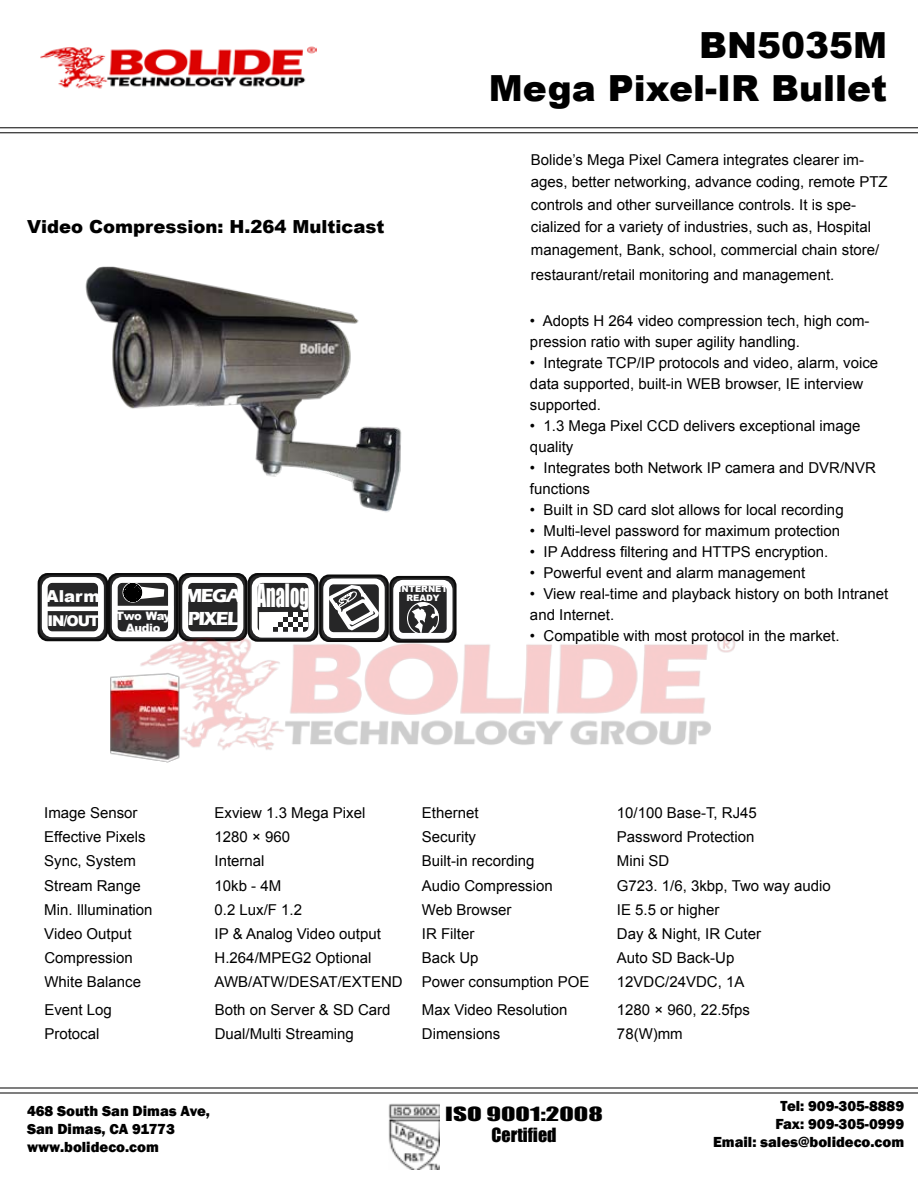
<style>
.page{position:relative;width:918px;height:1188px;background:#fff}
.page>*{position:absolute;margin:0;border:0;box-sizing:border-box;transform-origin:0 0}
.t1{font:900 36px/43.2px "Arial";color:#000;text-align:right}
.t2{font:29.4px "Impact";color:#fff;scale:.62 1}
.t3{font:900 18px "Arial";color:#000}
.t4{font:18px/21.6px "Impact";color:#000;text-align:center;scale:1.5 1}
.t5{font:900 16.5px "Arial";color:#fff}
.t6{font:15px/21px "Arial";color:#000}
.t7{font:800 15px/18px "Franklin Gothic";color:#000}
.t8{font:900 14.85px "Arial";color:#fff}
.t9{font:900 11.55px/11.6px "Arial";letter-spacing:-.035em;color:#fff}
.t10{font:900 8.85px/8.9px "Arial";color:#fff;text-align:center}
.s1{font-family:"Eras ITC";font-weight:700;font-size:19.5px}
</style>
<div class="page">
<svg style="left:531px;top:128px;width:35px;height:6px"></svg>
<svg style="left:698px;top:128px;width:220px;height:6px"></svg>
<img style="left:85px;top:266px;width:317px;height:246px">
<svg style="left:390px;top:577px;width:65px;height:65px"></svg>
<div style="left:389px;top:576px;width:68px;height:67px;border:2px solid #0c0c0c;border-radius:9px"></div>
<div style="left:393px;top:580px;width:60px;height:59px;border:6px solid #fff;border-radius:7px"></div>
<svg style="left:320px;top:576px;width:68px;height:65px"></svg>
<div style="left:319px;top:575px;width:70px;height:67px;border:2px solid #0c0c0c;border-radius:9px"></div>
<div style="left:323px;top:579px;width:62px;height:59px;border:6px solid #fff;border-radius:7px"></div>
<svg style="left:326px;top:583px;width:55px;height:9px"></svg>
<div style="left:249px;top:574px;width:68px;height:67px;background:#262627;border-radius:9px"></div>
<div style="left:247px;top:573px;width:71px;height:69px;border:2px solid #0c0c0c;border-radius:9px"></div>
<div style="left:252px;top:577px;width:62px;height:61px;border:6px solid #fff;border-radius:7px"></div>
<div style="left:179px;top:574px;width:67px;height:66px;background:#262627;border-radius:9px"></div>
<div style="left:178px;top:573px;width:69px;height:68px;border:2px solid #0c0c0c;border-radius:9px"></div>
<div style="left:182px;top:577px;width:61px;height:60px;border:6px solid #fff;border-radius:7px"></div>
<svg style="left:109px;top:574px;width:68px;height:66px"></svg>
<div style="left:108px;top:573px;width:70px;height:68px;border:2px solid #0c0c0c;border-radius:9px"></div>
<div style="left:112px;top:577px;width:62px;height:60px;border:6px solid #fff;border-radius:7px"></div>
<hr style="left:115px;top:606px;width:58px;height:4px;background:#fff">
<svg style="left:123px;top:582px;width:20px;height:21px"></svg>
<svg style="left:123px;top:583px;width:41px;height:19px"></svg>
<div style="left:39px;top:574px;width:68px;height:66px;background:#262627;border-radius:9px"></div>
<div style="left:38px;top:573px;width:70px;height:68px;border:2px solid #0c0c0c;border-radius:9px"></div>
<div style="left:42px;top:577px;width:62px;height:60px;border:6px solid #fff;border-radius:7px"></div>
<hr style="left:43px;top:607px;width:59px;height:4px;background:#fff">
<img style="left:110px;top:675px;width:26px;height:83px">
<img style="left:40px;top:46px;width:276px;height:43px">
<hr style="left:0;top:127px;width:918px;height:1px;background:#000">
<hr style="left:0;top:132px;width:918px;height:1px;background:#000">
<img style="left:136px;top:592px;width:600px;height:171px">
<img style="left:388px;top:1103px;width:51px;height:66px">
<hr style="left:0;top:1087px;width:918px;height:2px;background:#000">
<hr style="left:0;top:1092px;width:918px;height:2px;background:#000">
<p class="t3" style="left:27px;top:214px;width:359px">Video Compression: H.264 Multicast</p>
<p class="t5" style="left:46px;top:584px;width:55px">Alarm</p>
<p class="t8" style="left:48px;top:610px;width:54px">IN/OUT</p>
<h2 class="t2" style="left:184px;top:573px;width:202px"><sup>MEGA</sup> Analog</h2>
<p class="t9" style="left:126px;top:610px;width:114px;text-indent:-10px">Two Way <span class="s1">PIXEL<br></span>Audio</p>
<p class="t10" style="left:398px;top:584px;width:51px">INTERNET<br>READY</p>
<h1 class="t1" style="left:489px;top:22px;width:400px">BN5035M<br>Mega Pixel-IR Bullet</h1>
<p class="t6" style="left:531px;top:148px;width:358px;line-height:22.5px">Bolide’s Mega Pixel Camera integrates clearer im&shy;ages, better networking, advance coding, remote PTZ controls and other surveillance controls. It is spe&shy;cialized for a variety of industries, such as, Hospital management, Bank, school, commercial chain store/</p>
<p class="t6" style="left:531px;top:264px;width:305px">restaurant/retail monitoring and management.</p>
<p class="t6" style="left:530px;top:310px;width:341px">• Adopts H 264 video compression tech, high com&shy;pression ratio with super agility handling.</p>
<p class="t6" style="left:530px;top:352px;width:350px">• Integrate TCP/IP protocols and video, alarm, voice data supported, built-in WEB browser, IE interview supported.</p>
<p class="t6" style="left:530px;top:415px;width:332px">• 1.3 Mega Pixel CCD delivers exceptional image quality</p>
<p class="t6" style="left:530px;top:457px;width:347px">• Integrates both Network IP camera and DVR/NVR functions</p>
<p class="t6" style="left:530px;top:499px;width:315px">• Built in SD card slot allows for local recording</p>
<p class="t6" style="left:530px;top:520px;width:312px">• Multi-level password for maximum protection</p>
<p class="t6" style="left:530px;top:541px;width:300px">• IP Address filtering and HTTPS encryption.</p>
<p class="t6" style="left:530px;top:562px;width:277px">• Powerful event and alarm management</p>
<p class="t6" style="left:530px;top:583px;width:360px">• View real-time and playback history on both Intranet and Internet.</p>
<p class="t6" style="left:530px;top:625px;width:311px">• Compatible with most protocol in the market.</p>
<p class="t6" style="left:44px;top:802px;width:95px">Image Sensor</p>
<p class="t6" style="left:215px;top:802px;width:152px">Exview 1.3 Mega Pixel</p>
<p class="t6" style="left:422px;top:802px;width:58px">Ethernet</p>
<p class="t6" style="left:617px;top:802px;width:142px">10/100 Base-T, RJ45</p>
<p class="t6" style="left:44px;top:826px;width:103px">Effective Pixels</p>
<p class="t6" style="left:215px;top:826px;width:77px">1280 × 960</p>
<p class="t6" style="left:422px;top:826px;width:56px">Security</p>
<p class="t6" style="left:617px;top:826px;width:139px">Password Protection</p>
<p class="t6" style="left:44px;top:850px;width:93px">Sync, System</p>
<p class="t6" style="left:215px;top:850px;width:52px">Internal</p>
<p class="t6" style="left:422px;top:850px;width:114px">Built-in recording</p>
<p class="t6" style="left:617px;top:850px;width:54px">Mini SD</p>
<p class="t6" style="left:44px;top:876px;width:98px">Stream Range</p>
<p class="t6" style="left:215px;top:876px;width:68px">10kb - 4M</p>
<p class="t6" style="left:422px;top:876px;width:132px">Audio Compression</p>
<p class="t6" style="left:617px;top:876px;width:216px">G723. 1/6, 3kbp, Two way audio</p>
<p class="t6" style="left:44px;top:900px;width:110px">Min. Illumination</p>
<p class="t6" style="left:215px;top:900px;width:89px">0.2 Lux/F 1.2</p>
<p class="t6" style="left:422px;top:900px;width:91px">Web Browser</p>
<p class="t6" style="left:617px;top:900px;width:104px">IE 5.5 or higher</p>
<p class="t6" style="left:44px;top:924px;width:89px">Video Output</p>
<p class="t6" style="left:215px;top:924px;width:168px">IP &amp; Analog Video output</p>
<p class="t6" style="left:422px;top:924px;width:54px">IR Filter</p>
<p class="t6" style="left:617px;top:924px;width:146px">Day &amp; Night, IR Cuter</p>
<p class="t6" style="left:44px;top:948px;width:90px">Compression</p>
<p class="t6" style="left:215px;top:948px;width:158px">H.264/MPEG2 Optional</p>
<p class="t6" style="left:422px;top:948px;width:58px">Back Up</p>
<p class="t6" style="left:617px;top:948px;width:119px">Auto SD Back-Up</p>
<p class="t6" style="left:44px;top:972px;width:98px">White Balance</p>
<p class="t6" style="left:215px;top:972px;width:190px">AWB/ATW/DESAT/EXTEND</p>
<p class="t6" style="left:422px;top:972px;width:169px">Power consumption POE</p>
<p class="t6" style="left:617px;top:972px;width:129px">12VDC/24VDC, 1A</p>
<p class="t6" style="left:44px;top:1000px;width:69px">Event Log</p>
<p class="t6" style="left:215px;top:1000px;width:177px">Both on Server &amp; SD Card</p>
<p class="t6" style="left:422px;top:1000px;width:147px">Max Video Resolution</p>
<p class="t6" style="left:617px;top:1000px;width:135px">1280 × 960, 22.5fps</p>
<p class="t6" style="left:44px;top:1024px;width:57px">Protocal</p>
<p class="t6" style="left:215px;top:1024px;width:141px">Dual/Multi Streaming</p>
<p class="t6" style="left:422px;top:1024px;width:80px">Dimensions</p>
<p class="t7" style="left:27px;top:1102px;width:185px">468 South San Dimas Ave,<br>San Dimas, CA 91773 www.bolideco.com</p>
<p class="t7" style="left:713px;top:1097px;width:193px;text-align:right">Tel: 909-305-8889<br>Fax: 909-305-0999<br>Email: sales@bolideco.com</p>
<p class="t4" style="left:445px;top:1102px;width:106px">ISO 9001:2008<br>Certified</p>
</div>
